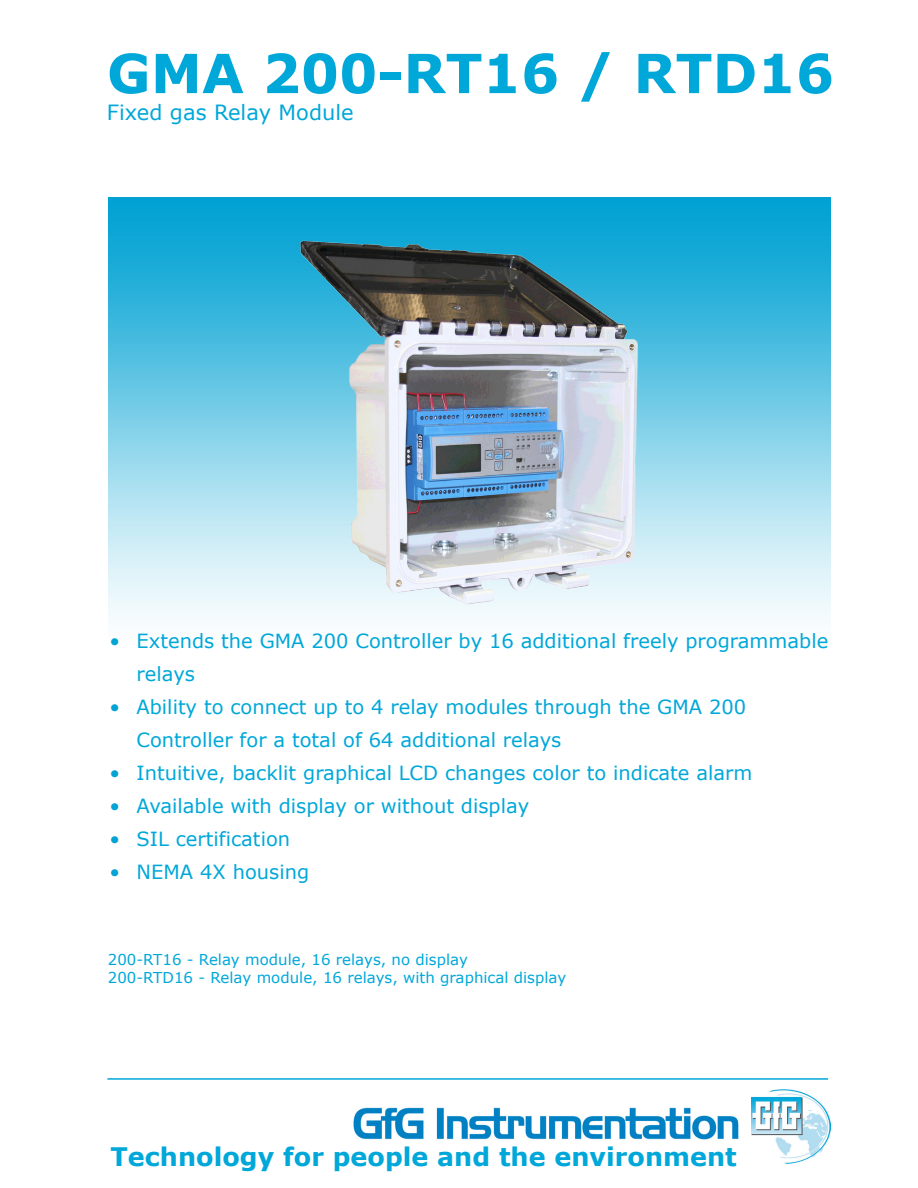
<style>
.page{position:relative;width:918px;height:1188px;background:#fff}
.page>*{position:absolute;margin:0;border:0;box-sizing:border-box;transform-origin:0 0}
.t1{font:700 54px "Verdana";color:#00a7d9}
.t2{font:700 25.5px "Verdana";color:#00a7d9}
.t3{font:21px "Verdana";color:#00a7d9}
.t4{font:19.5px/33px "Verdana";color:#00a7d9}
.t5{font:15px "Verdana";color:#00a7d9}
.s1{color:#00a3d4}
</style>
<div class="page">
<hr style="left:107px;top:1078px;width:721px;height:2px;background:#00a7d9">
<img style="left:353px;top:1107px;width:386px;height:33px">
<img style="left:751px;top:1090px;width:80px;height:74px">
<img style="left:108px;top:197px;width:723px;height:422px">
<img style="left:294px;top:239px;width:348px;height:368px">
<p class="t1" style="left:107px;top:35px;width:729px">GMA 200-RT16 / RTD16</p>
<p class="t3" style="left:107px;top:98px;width:248px">Fixed gas Relay Module</p>
<p class="t4" style="left:136px;top:625px;width:693px;text-indent:-27px"><span class="s1">•</span> Extends the GMA 200 Controller by 16 additional freely programmable relays</p>
<p class="t4" style="left:136px;top:691px;width:611px;text-indent:-27px"><span class="s1">•</span> Ability to connect up to 4 relay modules through the GMA 200<br>Controller for a total of 64 additional relays</p>
<p class="t4" style="left:110px;top:757px;width:645px"><span class="s1">•</span> Intuitive, backlit graphical LCD changes color to indicate alarm</p>
<p class="t4" style="left:110px;top:790px;width:421px"><span class="s1">•</span> Available with display or without display</p>
<p class="t4" style="left:110px;top:823px;width:182px"><span class="s1">•</span> SIL certification</p>
<p class="t4" style="left:110px;top:856px;width:201px"><span class="s1">•</span> NEMA 4X housing</p>
<p class="t5" style="left:108px;top:949px;width:362px">200-RT16 - Relay module, 16 relays, no display</p>
<p class="t5" style="left:108px;top:967px;width:460px">200-RTD16 - Relay module, 16 relays, with graphical display</p>
<p class="t2" style="left:111px;top:1139px;width:628px">Technology for people and the environment</p>
</div>
